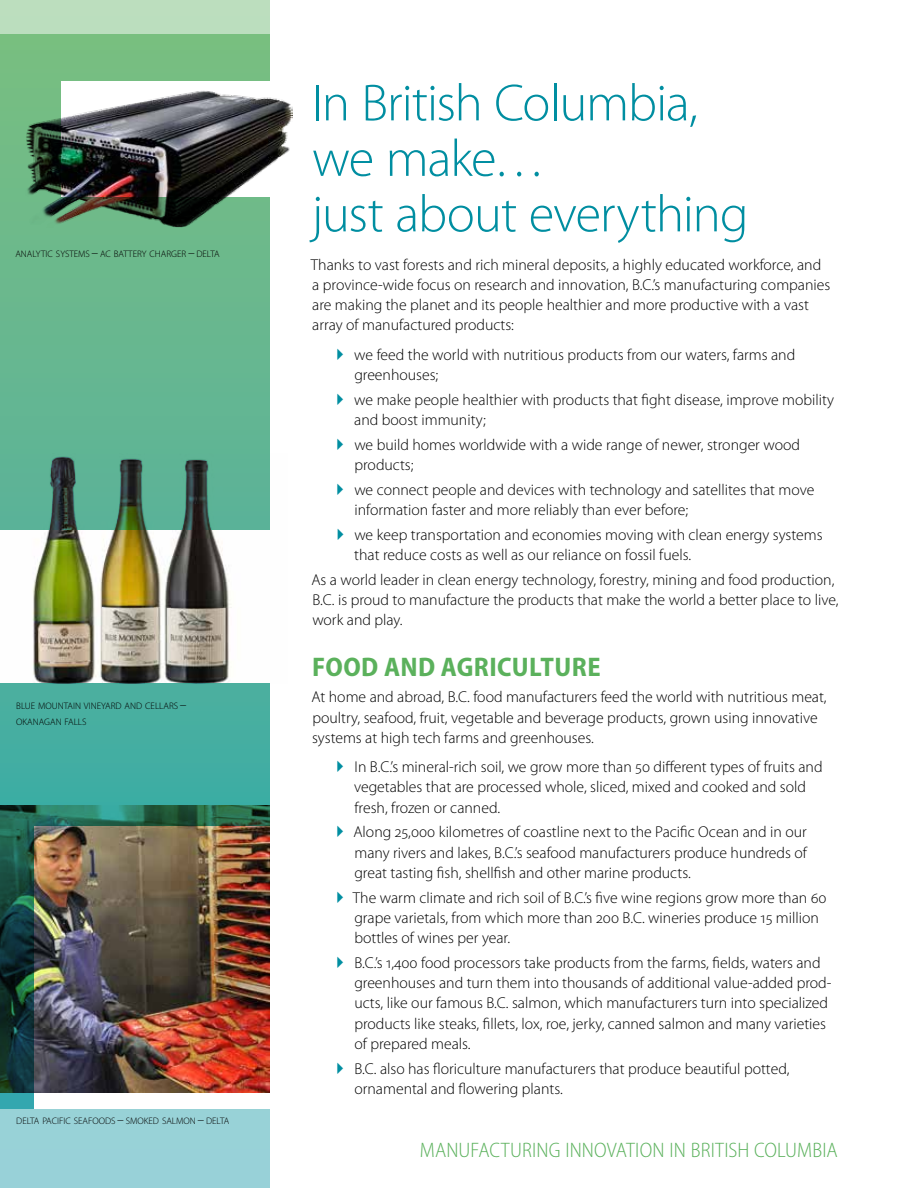
<style>
.page{position:relative;width:918px;height:1188px;background:#fff}
.page>*{position:absolute;margin:0;border:0;box-sizing:border-box;transform-origin:0 0}
.t1{font:300 52.5px/55.5px "Myriad Pro";letter-spacing:-.02em;color:#008ea1}
.t2{font:700 semi-condensed 27px "Myriad Pro";letter-spacing:.015em;color:#5bb15c}
.t3{font:300 semi-condensed 21px "Myriad Pro";letter-spacing:.005em;color:#5bb15c}
.t4{font:300 15.75px/20.2px "Myriad Pro";color:#000}
.t5{font:300 9.45px/16.2px "Myriad Pro";color:#000}
.s1{font-size:13.5px}
</style>
<div class="page">
<svg style="left:0;top:34px;width:269px;height:1075px;background:#5fb593"></svg>
<div style="left:61px;top:81px;width:212px;height:116px;background:#fff"></div>
<div style="left:35px;top:826px;width:247px;height:282px;background:#fff"></div>
<img style="left:26px;top:87px;width:266px;height:141px">
<img style="left:0;top:454px;width:270px;height:229px">
<img style="left:0;top:805px;width:269px;height:287px">
<div style="left:0;top:1109px;width:270px;height:79px;background:#98d2d7"></div>
<div style="left:0;top:0;width:270px;height:34px;background:#bbdebe"></div>
<p class="t5" style="left:15px;top:246px;width:206px">ANALYTIC SYSTEMS <span class="s1">–</span> AC BATTERY CHARGER <span class="s1">–</span> DELTA</p>
<p class="t5" style="left:16px;top:697px;width:172px">BLUE MOUNTAIN VINEYARD AND CELLARS <span class="s1">–<br></span>OKANAGAN FALLS</p>
<p class="t5" style="left:16px;top:1113px;width:214px">DELTA PACIFIC SEAFOODS <span class="s1">–</span> SMOKED SALMON <span class="s1">–</span> DELTA</p>
<h1 class="t1" style="left:312px;top:76px;width:438px">In British Columbia, we make…<br>just about everything</h1>
<p class="t4" style="left:311px;top:255px;width:521px">Thanks to vast forests and rich mineral deposits, a highly educated workforce, and a province-wide focus on research and innovation, B.C.’s manufacturing companies are making the planet and its people healthier and more productive with a vast array of manufactured products:</p>
<p class="t4" style="left:354px;top:345px;width:442px">we feed the world with nutritious products from our waters, farms and greenhouses;</p>
<p class="t4" style="left:354px;top:390px;width:481px">we make people healthier with products that fight disease, improve mobility and boost immunity;</p>
<p class="t4" style="left:354px;top:435px;width:447px">we build homes worldwide with a wide range of newer, stronger wood products;</p>
<p class="t4" style="left:354px;top:480px;width:462px">we connect people and devices with technology and satellites that move information faster and more reliably than ever before;</p>
<p class="t4" style="left:354px;top:525px;width:470px">we keep transportation and economies moving with clean energy systems that reduce costs as well as our reliance on fossil fuels.</p>
<p class="t4" style="left:311px;top:570px;width:529px">As a world leader in clean energy technology, forestry, mining and food production,<br>B.C. is proud to manufacture the products that make the world a better place to live, work and play.</p>
<h2 class="t2" style="left:312px;top:652px;width:290px">FOOD AND AGRICULTURE</h2>
<p class="t4" style="left:311px;top:687px;width:517px">At home and abroad, B.C. food manufacturers feed the world with nutritious meat, poultry, seafood, fruit, vegetable and beverage products, grown using innovative systems at high tech farms and greenhouses.</p>
<p class="t4" style="left:354px;top:757px;width:470px">In B.C.’s mineral-rich soil, we grow more than 50 different types of fruits and vegetables that are processed whole, sliced, mixed and cooked and sold fresh, frozen or canned.</p>
<p class="t4" style="left:353px;top:822px;width:455px;text-align:justify">Along 25,000 kilometres of coastline next to the Pacific Ocean and in our many rivers and lakes, B.C.’s seafood manufacturers produce hundreds of great tasting fish, shellfish and other marine products.</p>
<p class="t4" style="left:353px;top:888px;width:475px">The warm climate and rich soil of B.C.’s five wine regions grow more than 60 grape varietals, from which more than 200 B.C. wineries produce 15 million bottles of wines per year.</p>
<p class="t4" style="left:354px;top:953px;width:479px">B.C.’s 1,400 food processors take products from the farms, fields, waters and greenhouses and turn them into thousands of additional value-added prod&shy;ucts, like our famous B.C. salmon, which manufacturers turn into specialized products like steaks, fillets, lox, roe, jerky, canned salmon and many varieties of prepared meals.</p>
<p class="t4" style="left:354px;top:1059px;width:437px">B.C. also has floriculture manufacturers that produce beautiful potted, ornamental and flowering plants.</p>
<h3 class="t3" style="left:420px;top:1139px;width:419px">MANUFACTURING INNOVATION IN BRITISH COLUMBIA</h3>
</div>
